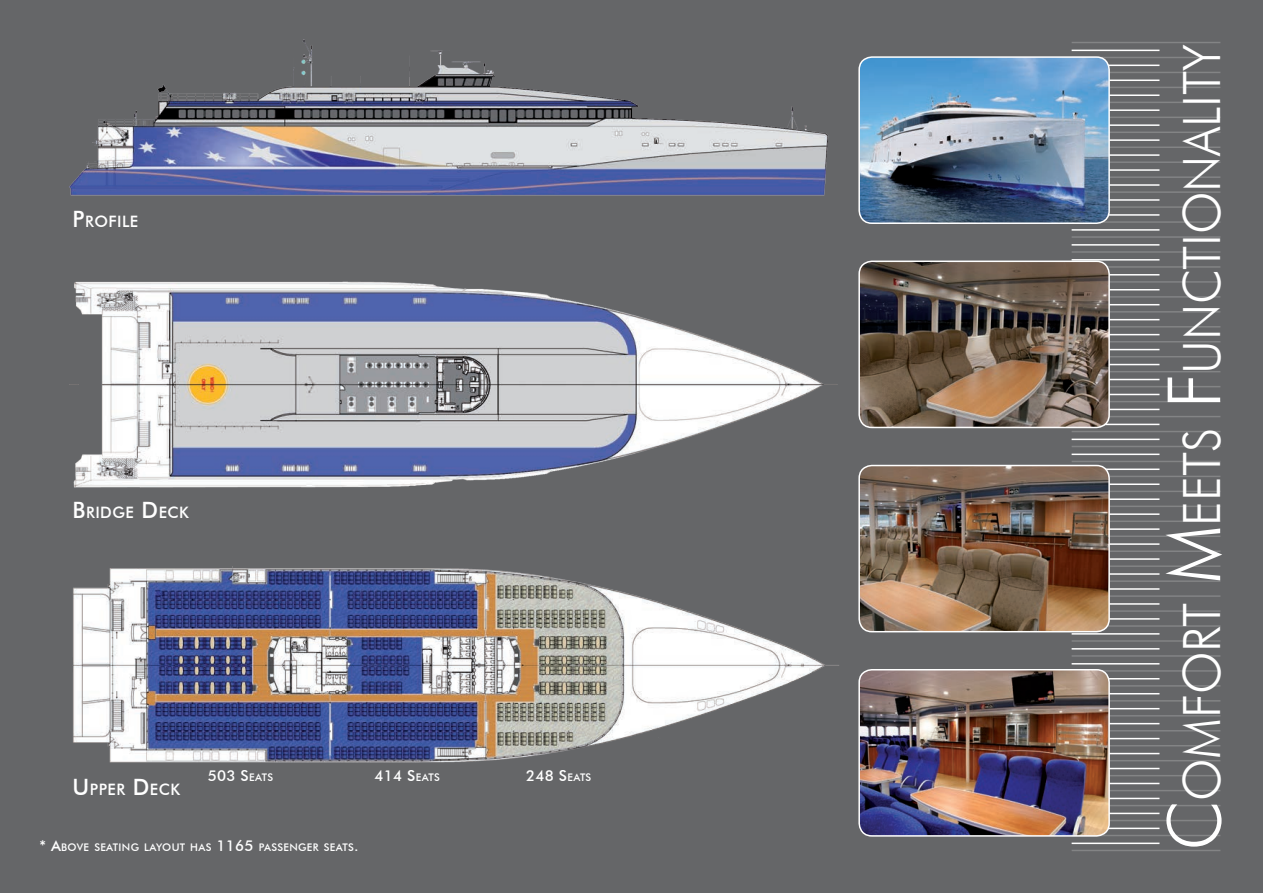
<style>
.page{position:relative;width:1263px;height:893px;background:#656668}
.page>*{position:absolute;margin:0;border:0;box-sizing:border-box;transform-origin:0 0}
.t1{font:300 51.45px "Futura BT";letter-spacing:-.005em;color:#fff;scale:.95 1}
.t2{font:500 15.75px "Futura BT";letter-spacing:.03em;color:#fff}
.t3{font:500 15px "Futura BT";letter-spacing:.02em;color:#fff}
.t4{font:500 10.5px "Futura BT";letter-spacing:.03em;color:#fff}
.s1{font-size:22.5px}
.s2{font-size:10.5px}
.s3{font-size:15px}
.s4{font-size:73.5px}
</style>
<div class="page">
<hr style="left:1071px;top:42px;width:149px;height:1px;background:#fff">
<hr style="left:1071px;top:87px;width:149px;height:1px;background:#fff">
<hr style="left:1071px;top:102px;width:149px;height:1px;background:#fff">
<hr style="left:1071px;top:146px;width:149px;height:2px;background:#fff">
<hr style="left:1071px;top:206px;width:149px;height:2px;background:#fff">
<hr style="left:1071px;top:221px;width:149px;height:2px;background:#fff">
<hr style="left:1071px;top:191px;width:149px;height:2px;background:#fff">
<hr style="left:1071px;top:161px;width:149px;height:2px;background:#fff">
<hr style="left:1071px;top:176px;width:149px;height:2px;background:#fff">
<hr style="left:1071px;top:236px;width:149px;height:2px;background:#fff">
<hr style="left:1071px;top:850px;width:149px;height:1px;background:#fff">
<hr style="left:1071px;top:835px;width:149px;height:1px;background:#fff">
<hr style="left:1071px;top:820px;width:149px;height:1px;background:#fff">
<hr style="left:1071px;top:805px;width:149px;height:1px;background:#fff">
<hr style="left:1071px;top:790px;width:149px;height:1px;background:#fff">
<hr style="left:1071px;top:775px;width:149px;height:1px;background:#fff">
<hr style="left:1071px;top:760px;width:149px;height:1px;background:#fff">
<hr style="left:1071px;top:745px;width:149px;height:1px;background:#fff">
<hr style="left:1071px;top:730px;width:149px;height:1px;background:#fff">
<hr style="left:1071px;top:715px;width:149px;height:1px;background:#fff">
<hr style="left:1071px;top:700px;width:149px;height:2px;background:#fff">
<hr style="left:1071px;top:685px;width:149px;height:2px;background:#fff">
<hr style="left:1071px;top:670px;width:149px;height:2px;background:#fff">
<hr style="left:1071px;top:655px;width:149px;height:2px;background:#fff">
<hr style="left:1071px;top:640px;width:149px;height:2px;background:#fff">
<hr style="left:1071px;top:625px;width:149px;height:2px;background:#fff">
<hr style="left:1071px;top:610px;width:149px;height:2px;background:#fff">
<hr style="left:1071px;top:595px;width:149px;height:2px;background:#fff">
<hr style="left:1071px;top:580px;width:149px;height:2px;background:#fff">
<hr style="left:1071px;top:565px;width:149px;height:2px;background:#fff">
<hr style="left:1071px;top:550px;width:149px;height:2px;background:#fff">
<hr style="left:1071px;top:535px;width:149px;height:2px;background:#fff">
<hr style="left:1071px;top:521px;width:149px;height:1px;background:#fff">
<hr style="left:1071px;top:506px;width:149px;height:1px;background:#fff">
<hr style="left:1071px;top:491px;width:149px;height:1px;background:#fff">
<hr style="left:1071px;top:476px;width:149px;height:1px;background:#fff">
<hr style="left:1071px;top:461px;width:149px;height:1px;background:#fff">
<hr style="left:1071px;top:446px;width:149px;height:1px;background:#fff">
<hr style="left:1071px;top:431px;width:149px;height:1px;background:#fff">
<hr style="left:1071px;top:416px;width:149px;height:1px;background:#fff">
<hr style="left:1071px;top:401px;width:149px;height:1px;background:#fff">
<hr style="left:1071px;top:386px;width:149px;height:1px;background:#fff">
<hr style="left:1071px;top:371px;width:149px;height:1px;background:#fff">
<hr style="left:1071px;top:356px;width:149px;height:1px;background:#fff">
<hr style="left:1071px;top:341px;width:149px;height:1px;background:#fff">
<hr style="left:1071px;top:326px;width:149px;height:2px;background:#fff">
<hr style="left:1071px;top:311px;width:149px;height:2px;background:#fff">
<hr style="left:1071px;top:296px;width:149px;height:2px;background:#fff">
<hr style="left:1071px;top:281px;width:149px;height:2px;background:#fff">
<hr style="left:1071px;top:266px;width:149px;height:2px;background:#fff">
<hr style="left:1071px;top:251px;width:149px;height:2px;background:#fff">
<hr style="left:1071px;top:132px;width:149px;height:1px;background:#fff">
<hr style="left:1071px;top:117px;width:149px;height:1px;background:#fff">
<hr style="left:1071px;top:72px;width:149px;height:1px;background:#fff">
<hr style="left:1071px;top:57px;width:149px;height:1px;background:#fff">
<hr style="left:1071px;top:80px;width:88px;height:1px;background:#fff">
<hr style="left:1071px;top:94px;width:88px;height:2px;background:#fff">
<hr style="left:1071px;top:139px;width:88px;height:2px;background:#fff">
<hr style="left:1071px;top:199px;width:88px;height:2px;background:#fff">
<hr style="left:1071px;top:214px;width:88px;height:2px;background:#fff">
<hr style="left:1071px;top:184px;width:88px;height:2px;background:#fff">
<hr style="left:1071px;top:154px;width:88px;height:2px;background:#fff">
<hr style="left:1071px;top:169px;width:88px;height:2px;background:#fff">
<hr style="left:1071px;top:229px;width:88px;height:2px;background:#fff">
<hr style="left:1071px;top:843px;width:88px;height:1px;background:#fff">
<hr style="left:1071px;top:828px;width:88px;height:1px;background:#fff">
<hr style="left:1071px;top:813px;width:88px;height:1px;background:#fff">
<hr style="left:1071px;top:798px;width:88px;height:1px;background:#fff">
<hr style="left:1071px;top:783px;width:88px;height:1px;background:#fff">
<hr style="left:1071px;top:768px;width:88px;height:1px;background:#fff">
<hr style="left:1071px;top:753px;width:88px;height:1px;background:#fff">
<hr style="left:1071px;top:738px;width:88px;height:1px;background:#fff">
<hr style="left:1071px;top:723px;width:88px;height:1px;background:#fff">
<hr style="left:1071px;top:708px;width:88px;height:1px;background:#fff">
<hr style="left:1071px;top:693px;width:88px;height:1px;background:#fff">
<hr style="left:1071px;top:678px;width:88px;height:1px;background:#fff">
<hr style="left:1071px;top:663px;width:88px;height:1px;background:#fff">
<hr style="left:1071px;top:648px;width:88px;height:2px;background:#fff">
<hr style="left:1071px;top:633px;width:88px;height:2px;background:#fff">
<hr style="left:1071px;top:618px;width:88px;height:2px;background:#fff">
<hr style="left:1071px;top:603px;width:88px;height:2px;background:#fff">
<hr style="left:1071px;top:588px;width:88px;height:2px;background:#fff">
<hr style="left:1071px;top:573px;width:88px;height:2px;background:#fff">
<hr style="left:1071px;top:558px;width:88px;height:2px;background:#fff">
<hr style="left:1071px;top:543px;width:88px;height:2px;background:#fff">
<hr style="left:1071px;top:528px;width:88px;height:2px;background:#fff">
<hr style="left:1071px;top:513px;width:88px;height:2px;background:#fff">
<hr style="left:1071px;top:498px;width:88px;height:2px;background:#fff">
<hr style="left:1071px;top:483px;width:88px;height:2px;background:#fff">
<hr style="left:1071px;top:469px;width:88px;height:1px;background:#fff">
<hr style="left:1071px;top:454px;width:88px;height:1px;background:#fff">
<hr style="left:1071px;top:439px;width:88px;height:1px;background:#fff">
<hr style="left:1071px;top:424px;width:88px;height:1px;background:#fff">
<hr style="left:1071px;top:409px;width:88px;height:1px;background:#fff">
<hr style="left:1071px;top:394px;width:88px;height:1px;background:#fff">
<hr style="left:1071px;top:379px;width:88px;height:1px;background:#fff">
<hr style="left:1071px;top:364px;width:88px;height:1px;background:#fff">
<hr style="left:1071px;top:349px;width:88px;height:1px;background:#fff">
<hr style="left:1071px;top:334px;width:88px;height:1px;background:#fff">
<hr style="left:1071px;top:319px;width:88px;height:1px;background:#fff">
<hr style="left:1071px;top:304px;width:88px;height:1px;background:#fff">
<hr style="left:1071px;top:289px;width:88px;height:1px;background:#fff">
<hr style="left:1071px;top:274px;width:88px;height:2px;background:#fff">
<hr style="left:1071px;top:259px;width:88px;height:2px;background:#fff">
<hr style="left:1071px;top:244px;width:88px;height:2px;background:#fff">
<hr style="left:1071px;top:124px;width:88px;height:2px;background:#fff">
<hr style="left:1071px;top:109px;width:88px;height:2px;background:#fff">
<hr style="left:1071px;top:65px;width:88px;height:1px;background:#fff">
<hr style="left:1071px;top:50px;width:88px;height:1px;background:#fff">
<img style="left:873px;top:57px;width:236px;height:166px">
<div style="left:858px;top:56px;width:252px;height:168px;border:2px solid #fff;border-radius:13px"></div>
<img style="left:859px;top:261px;width:250px;height:166px">
<div style="left:858px;top:261px;width:252px;height:167px;border:2px solid #fff;border-radius:13px"></div>
<img style="left:859px;top:465px;width:250px;height:166px">
<div style="left:858px;top:465px;width:252px;height:167px;border:2px solid #fff;border-radius:13px"></div>
<img style="left:859px;top:670px;width:250px;height:166px">
<div style="left:858px;top:669px;width:252px;height:168px;border:2px solid #fff;border-radius:13px"></div>
<img style="left:31px;top:13px;width:842px;height:223px">
<img style="left:31px;top:262px;width:842px;height:254px">
<img style="left:32px;top:566px;width:807px;height:206px">
<div style="left:31px;top:559px;width:161px;height:9px;background:#656668"></div>
<div style="left:0;top:657px;width:73px;height:15px;background:#656668"></div>
<div style="left:648px;top:737px;width:47px;height:38px;background:#656668"></div>
<h2 class="t2" style="left:73px;top:212px;width:67px"><span class="s1">P</span>ROFI LE</h2>
<h2 class="t2" style="left:73px;top:503px;width:118px"><span class="s1">B</span>RI DGE <span class="s1">D</span>ECK</h2>
<h2 class="t2" style="left:73px;top:780px;width:109px"><span class="s1">U</span>PPER <span class="s1">D</span>ECK</h2>
<h3 class="t3" style="left:208px;top:767px;width:67px">503 S<span class="s2">EATS</span></h3>
<h3 class="t3" style="left:374px;top:767px;width:67px">414 S<span class="s2">EATS</span></h3>
<h3 class="t3" style="left:526px;top:767px;width:67px">248 S<span class="s2">EATS</span></h3>
<p class="t4" style="left:39px;top:840px;width:321px"><span class="s3">* A</span>BOVE SEATI NG LAYOUT HAS <span class="s3">1165</span> PASSENGER SEATS<span class="s3">.</span></p>
<h1 class="t1" style="left:1170px;top:850px;width:849px;rotate:-90deg"><span class="s4">C</span>omfort <span class="s4">M</span>eets <span class="s4">F</span> uncti onality</h1>
</div>
